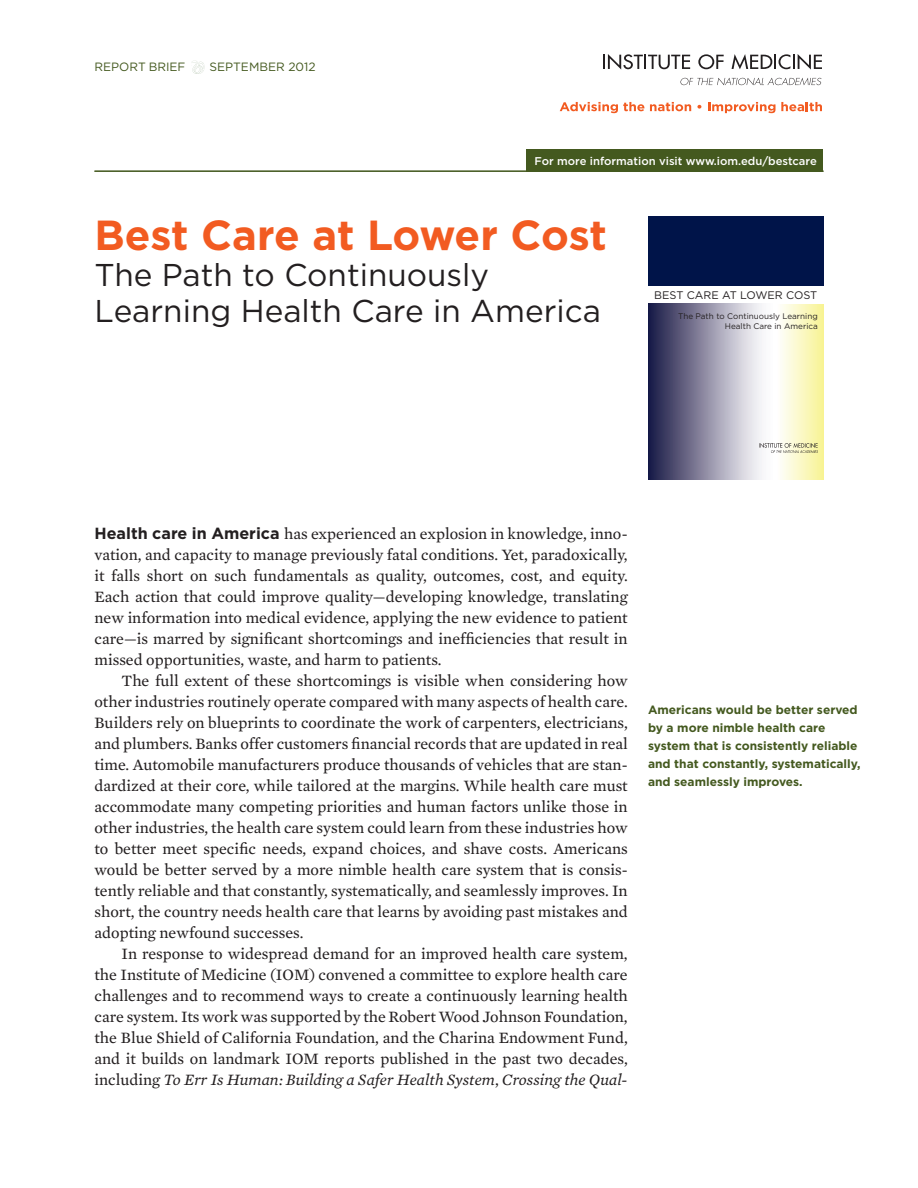
<style>
.page{position:relative;width:918px;height:1188px;background:#fff}
.page>*{position:absolute;margin:0;border:0;box-sizing:border-box;transform-origin:0 0}
.Header_A__gotham_bo{font:700 42px "Gotham";letter-spacing:-.005em;color:#f25b21}
.Header_A__gotham_bo-2{font:31.5px/36px "Gotham";color:#231f20}
.Body_Text{font:16.2px/21px "Mercury Text G2";color:#231f20;text-align:justify}
.Header_C__gotham_bo{font:16.2px/21px "Mercury Text G2";color:#231f20;text-align:justify}
.Sidebar{font:700 12px/18px "Gotham";color:#44591f}
.Report_Brief___Date{font:12px "Gotham";color:#44591f}
.For_More_Informatio{font:500 11.25px "Gotham";color:#fff}
.t1{font:10.95px "Gotham";letter-spacing:-.005em;color:#231f20}
.t2{font:8.1px/9.8px "Gotham";color:#231f20;text-align:right}
.s1{font-family:"Gotham";font-weight:700}
.s2{font-style:italic}
</style>
<div class="page">
<svg style="left:603px;top:54px;width:87px;height:16px"></svg>
<svg style="left:698px;top:54px;width:26px;height:15px"></svg>
<svg style="left:732px;top:54px;width:90px;height:16px"></svg>
<svg style="left:680px;top:78px;width:141px;height:7px"></svg>
<svg style="left:560px;top:102px;width:84px;height:11px"></svg>
<svg style="left:650px;top:102px;width:41px;height:9px"></svg>
<svg style="left:697px;top:105px;width:4px;height:4px"></svg>
<svg style="left:708px;top:102px;width:114px;height:11px"></svg>
<div style="left:526px;top:149px;width:298px;height:23px;background:#44591f"></div>
<svg style="left:191px;top:60px;width:14px;height:14px"></svg>
<div style="left:648px;top:216px;width:176px;height:69px;background:#001449"></div>
<div style="left:648px;top:304px;width:128px;height:175px;background:linear-gradient(to right,#1e1c49,#fff)"></div>
<div style="left:776px;top:304px;width:48px;height:175px;background:linear-gradient(to right,#fefeff,#f7f395)"></div>
<img style="left:759px;top:443px;width:59px;height:9px">
<hr style="left:94px;top:171px;width:730px;height:1px;background:#44591f">
<p class="Report_Brief___Date" style="left:94px;top:60px;width:92px">REPORT BRIEF</p>
<p class="Report_Brief___Date" style="left:209px;top:60px;width:108px">SEPTEMBER 2012</p>
<p class="For_More_Informatio" style="left:535px;top:154px;width:284px">For more information visit www.iom.edu/bestcare</p>
<p class="Header_A__gotham_bo" style="left:94px;top:209px;width:514px">Best Care at Lower Cost</p>
<p class="Header_A__gotham_bo-2" style="left:94px;top:256px;width:508px">The Path to Continuously<br>Learning Health Care in America</p>
<p class="t1" style="left:654px;top:288px;width:165px">BEST CARE AT LOWER COST</p>
<p class="t2" style="left:678px;top:311px;width:141px">The Path to Continuously Learning<br>Health Care in America</p>
<p class="Header_C__gotham_bo" style="left:94px;top:523px;width:535px"><span class="s1">Health care in America</span> has experienced an explosion in knowledge, inno&shy;vation, and capacity to manage previously fatal conditions. Yet, paradoxically, it falls short on such fundamentals as quality, outcomes, cost, and equity.<br>Each action that could improve quality—developing knowledge, translating new information into medical evidence, applying the new evidence to patient care—is marred by significant shortcomings and inefficiencies that result in missed opportunities, waste, and harm to patients.</p>
<p class="Body_Text" style="left:94px;top:670px;width:535px;text-indent:27px">The full extent of these shortcomings is visible when considering how other industries routinely operate compared with many aspects of health care.<br>Builders rely on blueprints to coordinate the work of carpenters, electricians, and plumbers. Banks offer customers financial records that are updated in real time. Automobile manufacturers produce thousands of vehicles that are stan&shy;dardized at their core, while tailored at the margins. While health care must accommodate many competing priorities and human factors unlike those in other industries, the health care system could learn from these industries how to better meet specific needs, expand choices, and shave costs. Americans would be better served by a more nimble health care system that is consis&shy;tently reliable and that constantly, systematically, and seamlessly improves. In short, the country needs health care that learns by avoiding past mistakes and adopting newfound successes.</p>
<p class="Body_Text" style="left:94px;top:943px;width:535px;text-indent:27px">In response to widespread demand for an improved health care system, the Institute of Medicine (IOM) convened a committee to explore health care challenges and to recommend ways to create a continuously learning health care system. Its work was supported by the Robert Wood Johnson Foundation, the Blue Shield of California Foundation, and the Charina Endowment Fund, and it builds on landmark IOM reports published in the past two decades, including <span class="s2">To Err Is Human: Building a Safer Health System</span>, <span class="s2">Crossing the Qual-</span></p>
<p class="Sidebar" style="left:648px;top:701px;width:214px">Americans would be better served by a more nimble health care system that is consistently reliable and that constantly, systematically, and seamlessly improves.</p>
</div>
